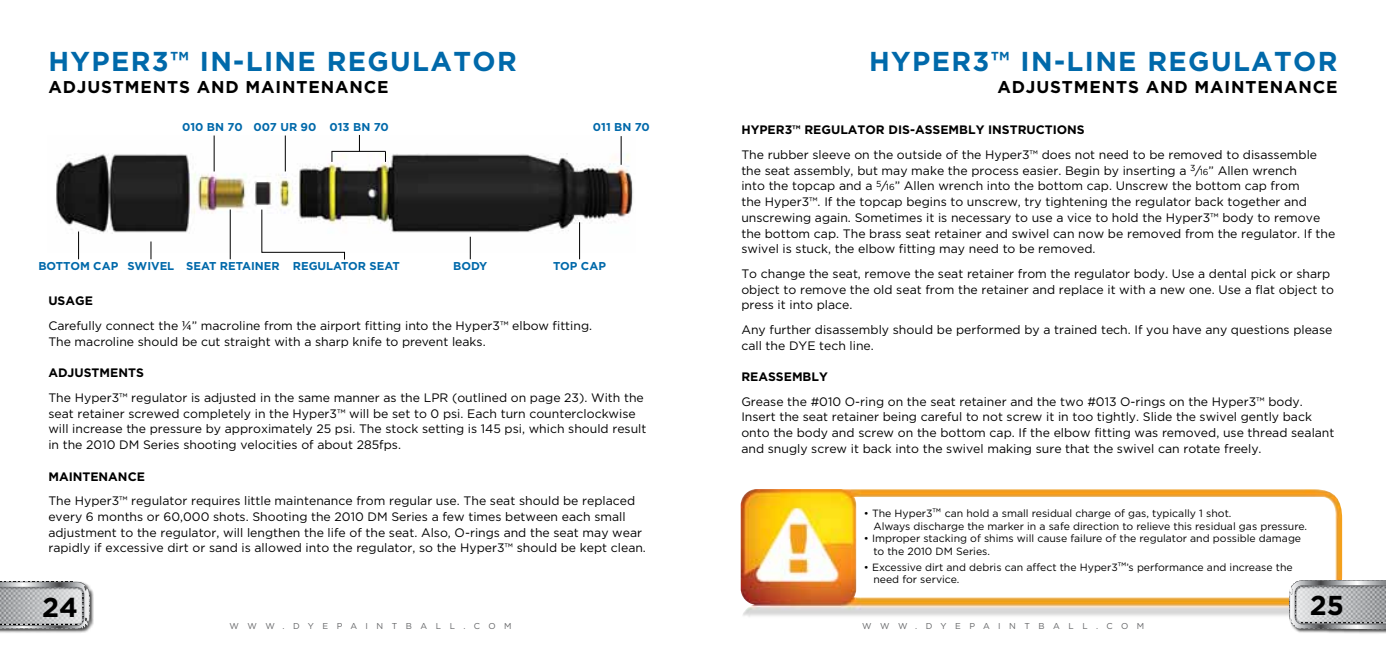
<style>
.page{position:relative;width:1386px;height:662px;background:#fff}
.page>*{position:absolute;margin:0;border:0;box-sizing:border-box;transform-origin:0 0}
.t1{font:700 27.3px "Gotham";letter-spacing:.05em;color:#0069aa}
.t2{font:700 27.3px "Gotham";color:#000}
.t3{font:700 17.15px "Gotham";letter-spacing:.05em;color:#000}
.t4{font:12.25px/15.8px "Gotham";color:#000}
.t5{font:700 12.25px "Gotham";color:#000}
.t6{font:700 11.38px "Gotham";color:#0069aa}
.t7{font:10.5px/12.6px "Gotham";color:#000}
.t8{font:8.58px "Gotham";letter-spacing:.99em;color:#636466}
.s1{font-weight:700}
.s2{font-family:"Lucida Grande"}
.s3{font-size:8.75px}
.s4{font-size:12.25px}
</style>
<div class="page">
<img style="left:741px;top:489px;width:601px;height:128px">
<img style="left:56px;top:135px;width:577px;height:117px">
<hr style="left:332px;top:151px;width:53px;height:1px;background:#000">
<svg style="left:359px;top:135px;width:1px;height:16px"></svg>
<hr style="left:230px;top:209px;width:1px;height:50px;background:#000">
<svg style="left:151px;top:241px;width:1px;height:18px"></svg>
<svg style="left:78px;top:231px;width:1px;height:28px"></svg>
<hr style="left:579px;top:222px;width:1px;height:37px;background:#000">
<svg style="left:470px;top:237px;width:1px;height:22px"></svg>
<hr style="left:214px;top:135px;width:1px;height:36px;background:#000">
<hr style="left:285px;top:135px;width:1px;height:36px;background:#000">
<svg style="left:621px;top:136px;width:1px;height:29px"></svg>
<svg style="left:261px;top:209px;width:84px;height:51px"></svg>
<div style="left:0;top:580px;width:94px;height:53px;background:#000;opacity:.75"></div>
<svg style="left:0;top:581px;width:89px;height:47px"></svg>
<img style="left:0;top:588px;width:82px;height:35px">
<div style="left:1288px;top:579px;width:98px;height:55px;background:#000;opacity:.75"></div>
<svg style="left:1289px;top:580px;width:97px;height:49px;background:#a5a6a8"></svg>
<img style="left:1296px;top:586px;width:90px;height:36px">
<h1 class="t1" style="left:48px;top:46px;width:459px">HYPER3™ IN-LINE REGU LATOR</h1>
<h2 class="t3" style="left:48px;top:77px;width:105px">ADJUSTMENTSAN</h2>
<h2 class="t3" style="left:225px;top:77px;width:28px">D MAINTENANCE</h2>
<p class="t6" style="left:330px;top:120px;width:61px">013 BN 70</p>
<p class="t6" style="left:182px;top:121px;width:101px">010 BN 70 007 UR</p>
<p class="t6" style="left:301px;top:121px;width:17px">90</p>
<p class="t6" style="left:593px;top:121px;width:58px">011 BN 70</p>
<p class="t6" style="left:38px;top:260px;width:129px">BOTTOM CAP SWIVEL</p>
<p class="t6" style="left:186px;top:260px;width:50px">SEAT RETAINE</p>
<p class="t6" style="left:271px;top:260px;width:10px">R</p>
<p class="t6" style="left:453px;top:260px;width:27px">BODY</p>
<p class="t6" style="left:553px;top:260px;width:54px">TOP CAP</p>
<p class="t6" style="left:293px;top:260px;width:42px">REGULATO</p>
<p class="t6" style="left:358px;top:260px;width:16px">R SEAT</p>
<p class="t4" style="left:48px;top:288px;width:545px;line-height:24.5px"><span class="s1">USAGE<br></span>Carefully connect the <span class="s2">¼</span>” macroline from the airport fitting into the Hyper3™ elbow fitting.</p>
<p class="t4" style="left:48px;top:333px;width:439px">The macroline should be cut straight with a sharp knife to prevent leaks.</p>
<p class="t5" style="left:48px;top:366px;width:19px">ADJU</p>
<p class="t5" style="left:84px;top:366px;width:62px">STM ENTS</p>
<p class="t4" style="left:48px;top:389px;width:600px">The Hyper3™ regulator is adjusted in the same manner as the LPR (outlined on page 23). With the seat retainer screwed completely in the Hyper3™ will be set to 0 psi. Each turn counterclockwise will increase the pressure by approximately 25 psi. The stock setting is 145 psi, which should result in the 2010 DM Series shooting velocities of about 285fps.</p>
<p class="t5" style="left:48px;top:469px;width:10px">MAINTENANCE</p>
<p class="t4" style="left:48px;top:492px;width:599px">The Hyper3™ regulator requires little maintenance from regular use. The seat should be replaced every 6 months or 60,000 shots. Shooting the 2010 DM Series a few times between each small adjustment to the regulator, will lengthen the life of the seat. Also, O-rings and the seat may wear rapidly if excessive dirt or sand is allowed into the regulator, so the Hyper3™ should be kept clean.</p>
<h1 class="t1" style="left:869px;top:46px;width:459px">HYPER3™ IN-LINE REGU LATOR</h1>
<h2 class="t3" style="left:997px;top:77px;width:105px">ADJUSTMENTSAN</h2>
<h2 class="t3" style="left:1174px;top:77px;width:28px">D MAINTENANCE</h2>
<p class="t5" style="left:741px;top:123px;width:345px">HYPER3™ REGU LATORDIS-ASSEM BLY INSTRUCTIONS</p>
<p class="t4" style="left:741px;top:146px;width:595px">The rubber sleeve on the outside of the Hyper3™ does not need to be removed to disassemble the seat assembly, but may make the process easier. Begin by inserting a <sup>3</sup>⁄<span class="s3">16</span>” Allen wrench<br>into the topcap and a <sup>5</sup>⁄<span class="s3">16</span>” Allen wrench into the bottom cap. Unscrew the bottom cap from<br>the Hyper3™. If the topcap begins to unscrew, try tightening the regulator back together and unscrewing again. Sometimes it is necessary to use a vice to hold the Hyper3™ body to remove the bottom cap. The brass seat retainer and swivel can now be removed from the regulator. If the swivel is stuck, the elbow fitting may need to be removed.</p>
<p class="t4" style="left:741px;top:265px;width:594px">To change the seat, remove the seat retainer from the regulator body. Use a dental pick or sharp object to remove the old seat from the retainer and replace it with a new one. Use a flat object to press it into place.</p>
<p class="t4" style="left:741px;top:321px;width:593px">Any further disassembly should be performed by a trained tech. If you have any questions please call the DYE</p>
<p class="t4" style="left:819px;top:337px;width:56px">tech line.</p>
<p class="t5" style="left:741px;top:369px;width:10px">REASSE</p>
<p class="t5" style="left:792px;top:369px;width:37px">MBLY</p>
<p class="t4" style="left:741px;top:393px;width:595px">Grease the #010 O-ring on the seat retainer and the two #013 O-rings on the Hyper3™ body.<br>I nsert the seat retainer being careful to not screw it in too tightly. Slide the swivel gently back onto the body and screw on the bottom cap. If the elbow fitting was removed, use thread sealant and snugly screw it back into the swivel making sure that the swivel can rotate freely.</p>
<p class="t7" style="left:873px;top:506px;width:435px;text-indent:-9px">• The Hyper3<span class="s4">™</span> can hold a small residual charge of gas, typically 1 shot.<br>Always discharge the marker in a safe direction to relieve this residual gas pressure.</p>
<p class="t7" style="left:873px;top:532px;width:429px;text-indent:-9px">• I mproper stacking of shims will cause failure of the regulator and possible damage to the 2010 DM Series.</p>
<p class="t7" style="left:873px;top:560px;width:421px;text-indent:-9px">• Excessive dirt and debris can affect the Hyper3<span class="s4">™</span>’s performance and increase the need for service.</p>
<h1 class="t2" style="left:42px;top:591px;width:37px">24</h1>
<h1 class="t2" style="left:1310px;top:589px;width:36px">25</h1>
<p class="t8" style="left:230px;top:621px;width:284px">www.dyepaintball.com</p>
<p class="t8" style="left:862px;top:621px;width:284px">www.dyepaintball.com</p>
</div>
